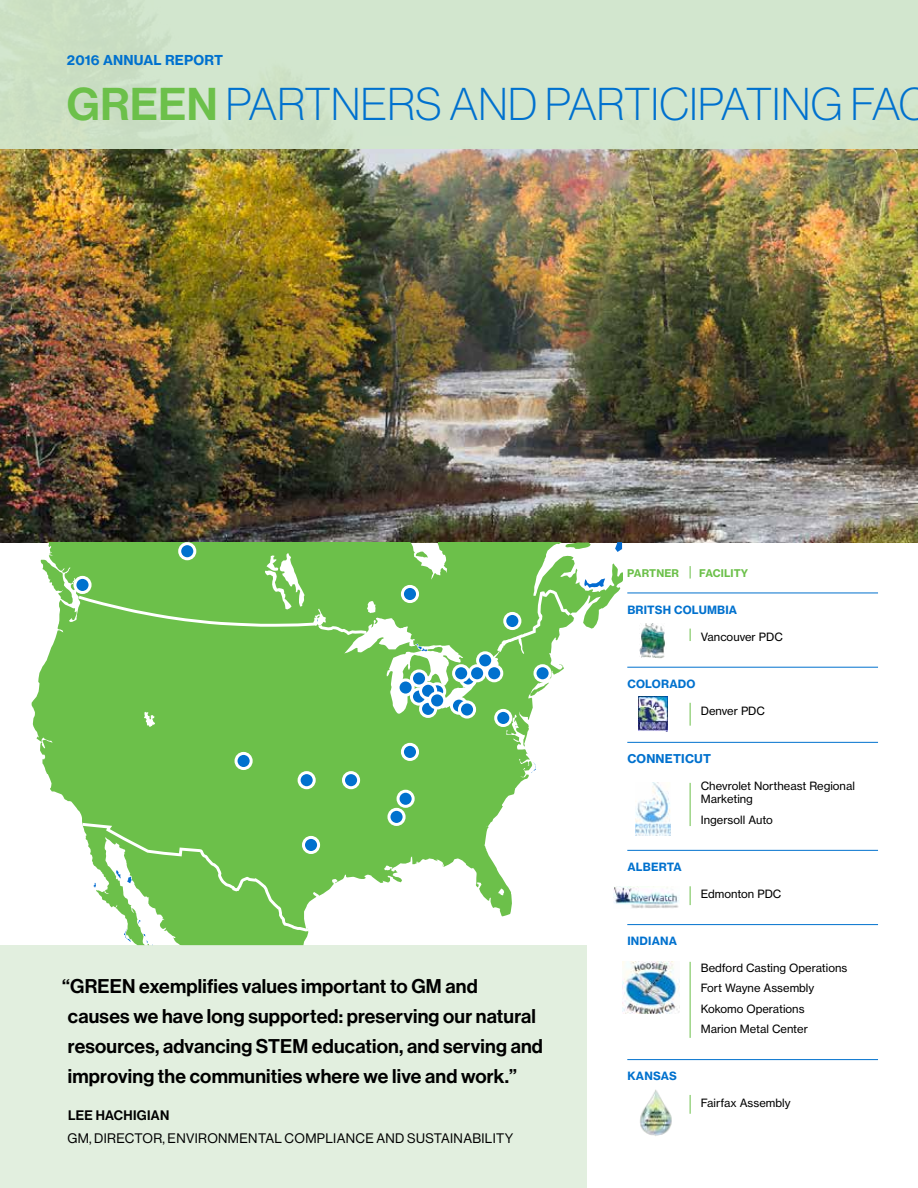
<style>
.page{position:relative;width:918px;height:1188px;background:#fff}
.page>*{position:absolute;margin:0;border:0;box-sizing:border-box;transform-origin:0 0}
.t1{font:45px "N Haas Grotesk DS Pro 35 X Lt";letter-spacing:.01em;color:#0071ce}
.t2{font:19.5px/30px "N Haas Grotesk DS Pro 65 Md";letter-spacing:.01em;color:#000}
.t3{font:13.5px "N Haas Grotesk DS Pro 55 Rg";letter-spacing:.025em;color:#000}
.t4{font:13.5px "N Haas Grotesk TX Pro 75 Bd";letter-spacing:.01em;color:#0071ce}
.t5{font:13.5px "N Haas Grotesk DS Pro 65 Md";letter-spacing:.025em;color:#000}
.t6{font:12px "N Haas Grotesk TX Pro 75 Bd";letter-spacing:.015em;color:#0071ce}
.t7{font:11.25px/20.2px "N Haas Grotesk TX Pro 55 Rg";color:#000}
.t8{font:11.25px "N Haas Grotesk TX Pro 75 Bd";letter-spacing:.015em;color:#0071ce}
.t9{font:10.5px "N Haas Grotesk TX Pro 75 Bd";letter-spacing:.01em;color:#6cc04a}
.s1{font-family:"N Haas Grotesk DS Pro 65 Md";color:#6cc04a}
</style>
<div class="page">
<div style="left:0;top:945px;width:586px;height:243px;background:#e2efdf"></div>
<img style="left:0;top:149px;width:918px;height:393px">
<div style="left:0;top:0;width:918px;height:149px;background:#d2e7cd"></div>
<svg style="left:32px;top:701px;width:502px;height:216px;fill:#6cc04a"></svg>
<svg style="left:531px;top:763px;width:5px;height:10px"></svg>
<svg style="left:19px;top:542px;width:603px;height:159px;fill:#6cc04a"></svg>
<svg style="left:615px;top:542px;width:7px;height:10px"></svg>
<svg style="left:565px;top:543px;width:26px;height:6px"></svg>
<svg style="left:416px;top:552px;width:12px;height:6px"></svg>
<svg style="left:41px;top:560px;width:32px;height:44px"></svg>
<svg style="left:584px;top:578px;width:21px;height:10px"></svg>
<svg style="left:417px;top:644px;width:26px;height:9px"></svg>
<svg style="left:497px;top:590px;width:74px;height:62px"></svg>
<svg style="left:79px;top:596px;width:287px;height:39px;background:#79c55a"></svg>
<svg style="left:82px;top:823px;width:226px;height:122px"></svg>
<div style="left:411px;top:689px;width:16px;height:15px;background:#0071ce;border-radius:50%"></div>
<div style="left:410px;top:688px;width:18px;height:18px;border:3px solid #fff;border-radius:50%"></div>
<div style="left:299px;top:773px;width:15px;height:15px;background:#0071ce;border-radius:50%"></div>
<div style="left:298px;top:771px;width:18px;height:18px;border:3px solid #fff;border-radius:50%"></div>
<div style="left:236px;top:753px;width:15px;height:16px;background:#0071ce;border-radius:50%"></div>
<div style="left:235px;top:752px;width:18px;height:18px;border:3px solid #fff;border-radius:50%"></div>
<div style="left:343px;top:773px;width:16px;height:15px;background:#0071ce;border-radius:50%"></div>
<div style="left:342px;top:771px;width:18px;height:18px;border:3px solid #fff;border-radius:50%"></div>
<div style="left:389px;top:809px;width:15px;height:15px;background:#0071ce;border-radius:50%"></div>
<div style="left:387px;top:808px;width:19px;height:18px;border:3px solid #fff;border-radius:50%"></div>
<div style="left:398px;top:791px;width:15px;height:15px;background:#0071ce;border-radius:50%"></div>
<div style="left:397px;top:790px;width:18px;height:18px;border:3px solid #fff;border-radius:50%"></div>
<div style="left:402px;top:586px;width:16px;height:16px;background:#0071ce;border-radius:50%"></div>
<div style="left:401px;top:585px;width:18px;height:18px;border:3px solid #fff;border-radius:50%"></div>
<div style="left:75px;top:577px;width:15px;height:15px;background:#0071ce;border-radius:50%"></div>
<div style="left:73px;top:576px;width:19px;height:18px;border:3px solid #fff;border-radius:50%"></div>
<div style="left:180px;top:544px;width:15px;height:15px;background:#0071ce;border-radius:50%"></div>
<div style="left:178px;top:542px;width:18px;height:18px;border:3px solid #fff;border-radius:50%"></div>
<div style="left:303px;top:837px;width:16px;height:16px;background:#0071ce;border-radius:50%"></div>
<div style="left:302px;top:836px;width:18px;height:18px;border:3px solid #fff;border-radius:50%"></div>
<div style="left:421px;top:701px;width:15px;height:15px;background:#0071ce;border-radius:50%"></div>
<div style="left:419px;top:700px;width:18px;height:18px;border:3px solid #fff;border-radius:50%"></div>
<svg style="left:430px;top:684px;width:15px;height:15px"></svg>
<div style="left:428px;top:682px;width:18px;height:18px;border:3px solid #fff;border-radius:50%"></div>
<div style="left:505px;top:613px;width:15px;height:16px;background:#0071ce;border-radius:50%"></div>
<div style="left:503px;top:612px;width:18px;height:18px;border:3px solid #fff;border-radius:50%"></div>
<div style="left:487px;top:666px;width:15px;height:15px;background:#0071ce;border-radius:50%"></div>
<div style="left:485px;top:664px;width:18px;height:18px;border:3px solid #fff;border-radius:50%"></div>
<svg style="left:461px;top:671px;width:15px;height:15px"></svg>
<div style="left:459px;top:669px;width:18px;height:19px;border:3px solid #fff;border-radius:50%"></div>
<div style="left:470px;top:666px;width:15px;height:15px;background:#0071ce;border-radius:50%"></div>
<div style="left:468px;top:664px;width:18px;height:18px;border:3px solid #fff;border-radius:50%"></div>
<div style="left:478px;top:653px;width:15px;height:15px;background:#0071ce;border-radius:50%"></div>
<div style="left:476px;top:651px;width:18px;height:18px;border:3px solid #fff;border-radius:50%"></div>
<div style="left:421px;top:683px;width:15px;height:15px;background:#0071ce;border-radius:50%"></div>
<div style="left:419px;top:682px;width:18px;height:18px;border:3px solid #fff;border-radius:50%"></div>
<svg style="left:398px;top:680px;width:15px;height:15px"></svg>
<div style="left:397px;top:678px;width:18px;height:19px;border:3px solid #fff;border-radius:50%"></div>
<div style="left:430px;top:693px;width:15px;height:15px;background:#0071ce;border-radius:50%"></div>
<div style="left:428px;top:691px;width:18px;height:19px;border:3px solid #fff;border-radius:50%"></div>
<div style="left:451px;top:698px;width:16px;height:15px;background:#0071ce;border-radius:50%"></div>
<div style="left:450px;top:697px;width:18px;height:18px;border:3px solid #fff;border-radius:50%"></div>
<div style="left:459px;top:702px;width:16px;height:15px;background:#0071ce;border-radius:50%"></div>
<div style="left:458px;top:700px;width:18px;height:19px;border:3px solid #fff;border-radius:50%"></div>
<div style="left:454px;top:666px;width:15px;height:15px;background:#0071ce;border-radius:50%"></div>
<div style="left:452px;top:664px;width:18px;height:18px;border:3px solid #fff;border-radius:50%"></div>
<div style="left:411px;top:671px;width:16px;height:15px;background:#0071ce;border-radius:50%"></div>
<div style="left:410px;top:669px;width:18px;height:19px;border:3px solid #fff;border-radius:50%"></div>
<div style="left:402px;top:744px;width:16px;height:15px;background:#0071ce;border-radius:50%"></div>
<div style="left:401px;top:743px;width:18px;height:18px;border:3px solid #fff;border-radius:50%"></div>
<div style="left:535px;top:666px;width:15px;height:15px;background:#0071ce;border-radius:50%"></div>
<div style="left:534px;top:664px;width:18px;height:18px;border:3px solid #fff;border-radius:50%"></div>
<div style="left:496px;top:710px;width:15px;height:16px;background:#0071ce;border-radius:50%"></div>
<div style="left:494px;top:709px;width:18px;height:18px;border:3px solid #fff;border-radius:50%"></div>
<hr style="left:627px;top:593px;width:251px;height:1px;background:#0071ce">
<hr style="left:627px;top:667px;width:251px;height:1px;background:#0071ce">
<hr style="left:627px;top:742px;width:251px;height:1px;background:#0071ce">
<hr style="left:627px;top:850px;width:251px;height:1px;background:#0071ce">
<hr style="left:627px;top:924px;width:251px;height:1px;background:#0071ce">
<hr style="left:627px;top:1059px;width:251px;height:1px;background:#0071ce">
<img style="left:638px;top:697px;width:30px;height:35px">
<img style="left:613px;top:886px;width:66px;height:22px">
<img style="left:635px;top:783px;width:36px;height:52px">
<img style="left:639px;top:624px;width:26px;height:34px">
<img style="left:622px;top:962px;width:58px;height:52px">
<img style="left:640px;top:1089px;width:32px;height:47px">
<svg style="left:690px;top:566px;width:1px;height:13px"></svg>
<svg style="left:690px;top:629px;width:1px;height:12px"></svg>
<svg style="left:690px;top:703px;width:1px;height:23px"></svg>
<hr style="left:690px;top:783px;width:1px;height:43px;background:#6cc04a">
<svg style="left:690px;top:886px;width:1px;height:19px"></svg>
<svg style="left:690px;top:1095px;width:1px;height:19px"></svg>
<hr style="left:690px;top:962px;width:1px;height:76px;background:#6cc04a">
<p class="t4" style="left:67px;top:51px;width:158px">2016 ANNUAL REPORT</p>
<h1 class="t1" style="left:67px;top:79px;width:863px"><span class="s1">GREEN</span> PARTNERS AND PARTICIPATING FAC</h1>
<p class="t2" style="left:62px;top:971px;width:482px">“GREEN exemplifies values important to GM and causes we have long supported: preserving our natural resources, advancing STEM education, and serving and improving the communities where we live and work.”</p>
<p class="t5" style="left:68px;top:1107px;width:103px">LEE HACHIGIAN</p>
<p class="t3" style="left:67px;top:1131px;width:448px">GM, DIRECTOR, ENVIRONMENTAL COMPLIANCE AND SUSTAINABILITY</p>
<p class="t9" style="left:627px;top:567px;width:53px">PARTNER</p>
<p class="t9" style="left:699px;top:567px;width:51px">FACILITY</p>
<p class="t8" style="left:627px;top:602px;width:111px">BRITSH COLUMBIA</p>
<p class="t7" style="left:701px;top:626px;width:84px">Vancouver PDC</p>
<p class="t8" style="left:627px;top:677px;width:70px">COLORADO</p>
<p class="t7" style="left:701px;top:701px;width:66px">Denver PDC</p>
<p class="t6" style="left:627px;top:751px;width:85px">CONNETICUT</p>
<p class="t7" style="left:701px;top:779px;width:156px;line-height:13.5px">Chevrolet Northeast Regional<br>Marketing</p>
<p class="t7" style="left:701px;top:809px;width:74px">Ingersoll Auto</p>
<p class="t8" style="left:627px;top:860px;width:56px">ALBERTA</p>
<p class="t7" style="left:701px;top:884px;width:82px">Edmonton PDC</p>
<p class="t8" style="left:627px;top:934px;width:51px">INDIANA</p>
<p class="t7" style="left:701px;top:958px;width:148px">Bedford Casting Operations<br>Fort Wayne Assembly<br>Kokomo Operations<br>Marion Metal Center</p>
<p class="t8" style="left:627px;top:1069px;width:51px">KANSAS</p>
<p class="t7" style="left:701px;top:1093px;width:91px">Fairfax Assembly</p>
</div>
